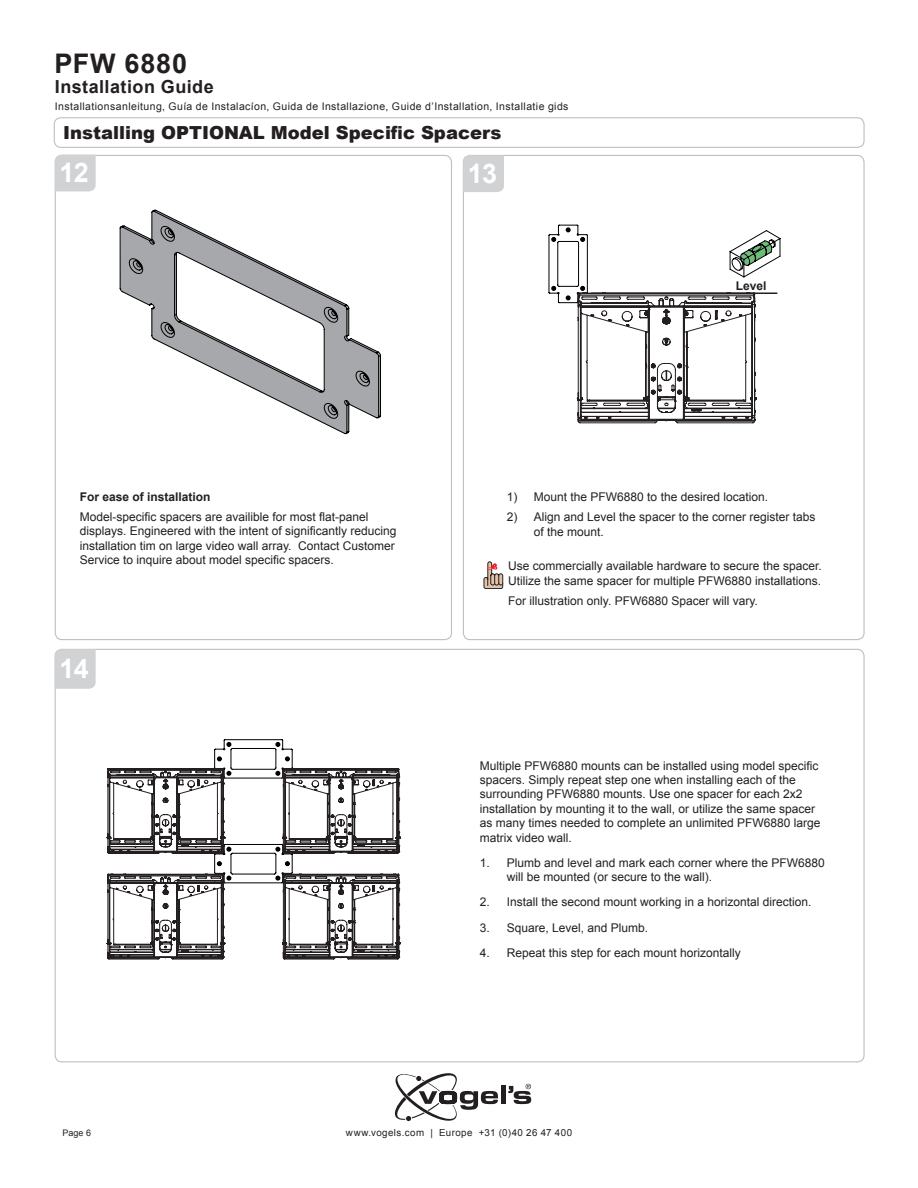
<style>
.page{position:relative;width:918px;height:1188px;background:#fff}
.page>*{position:absolute;margin:0;border:0;box-sizing:border-box;transform-origin:0 0}
.t1{font:700 27px "Arial";letter-spacing:.03em;color:#231f20}
.t2{font:700 27px "Arial";color:#fff}
.t3{font:900 18px "Arial";color:#231f20}
.t4{font:700 18px "Arial";letter-spacing:.025em;color:#231f20}
.t5{font:12px/14.4px "Arial";color:#231f20}
.t6{font:700 12px "Arial";color:#231f20}
.t7{font:10.5px "Arial";letter-spacing:.04em;color:#231f20}
.contact_info{font:9.75px "Arial";letter-spacing:.045em;color:#231f20}
.t8{font:9px "Arial";color:#231f20}
.s1{font-weight:700}
</style>
<div class="page">
<svg style="left:394px;top:1073px;width:104px;height:49px"></svg>
<div style="left:501px;top:1086px;width:5px;height:18px;background:#231f20"></div>
<svg style="left:508px;top:1084px;width:23px;height:20px"></svg>
<svg style="left:120px;top:210px;width:261px;height:224px"></svg>
<svg style="left:484px;top:561px;width:19px;height:28px"></svg>
<div style="left:54px;top:117px;width:811px;height:31px;border:1px solid #bebfc2;border-radius:7px"></div>
<svg style="left:107px;top:739px;width:292px;height:220px"></svg>
<svg style="left:55px;top:155px;width:41px;height:36px"></svg>
<div style="left:55px;top:649px;width:41px;height:40px;background:#d1d2d4"></div>
<div style="left:463px;top:155px;width:41px;height:37px;background:#d1d2d4"></div>
<svg style="left:548px;top:225px;width:233px;height:198px"></svg>
<p class="t1" style="left:55px;top:46px;width:134px">PFW 6880</p>
<p class="t4" style="left:55px;top:75px;width:161px">Installation Guide</p>
<p class="t7" style="left:55px;top:99px;width:515px">Installationsanleitung, Guía de Instalacíon, Guida de Installazione, Guide d’Installation, Installatie gids</p>
<p class="t3" style="left:63px;top:120px;width:440px">Installing OPTIONAL Model Specific Spacers</p>
<p class="t2" style="left:60px;top:155px;width:31px">12</p>
<p class="t2" style="left:468px;top:156px;width:31px">13</p>
<p class="t6" style="left:736px;top:278px;width:32px">Level</p>
<p class="t5" style="left:80px;top:487px;width:290px;line-height:19.8px"><span class="s1">For ease of installation<br></span>Model-specific spacers are availible for most flat-panel</p>
<p class="t5" style="left:80px;top:524px;width:318px">displays. Engineered with the intent of significantly reducing installation tim on large video wall array. Contact Customer<br>Service to inquire about model specific spacers.</p>
<p class="t2" style="left:60px;top:650px;width:31px">14</p>
<p class="t5" style="left:507px;top:490px;width:263px">1) Mount the PFW6880 to the desired location.</p>
<p class="t5" style="left:534px;top:510px;width:283px;line-height:15px;text-indent:-27px">2) Align and Level the spacer to the corner register tabs of the mount.</p>
<p class="t5" style="left:508px;top:559px;width:315px">Use commercially available hardware to secure the spacer.<br>Utilize the same spacer for multiple PFW6880 installations.</p>
<p class="t5" style="left:508px;top:593px;width:251px">For illustration only. PFW6880 Spacer will vary.</p>
<p class="t5" style="left:480px;top:758px;width:342px">Multiple PFW6880 mounts can be installed using model specific spacers. Simply repeat step one when installing each of the surrounding PFW6880 mounts. Use one spacer for each 2x2 installation by mounting it to the wall, or utilize the same spacer as many times needed to complete an unlimited PFW6880 large matrix video wall.</p>
<p class="t5" style="left:507px;top:855px;width:320px;text-indent:-27px">1. Plumb and level and mark each corner where the PFW6880 will be mounted (or secure to the wall).</p>
<p class="t5" style="left:480px;top:895px;width:333px">2. Install the second mount working in a horizontal direction.</p>
<p class="t5" style="left:480px;top:920px;width:170px">3. Square, Level, and Plumb.</p>
<p class="t5" style="left:480px;top:945px;width:263px">4. Repeat this step for each mount horizontally</p>
<p class="t8" style="left:63px;top:1127px;width:30px">Page 6</p>
<p class="contact_info" style="left:346px;top:1126px;width:228px">www.vogels.com | Europe +31 (0)40 26 47 400</p>
</div>
